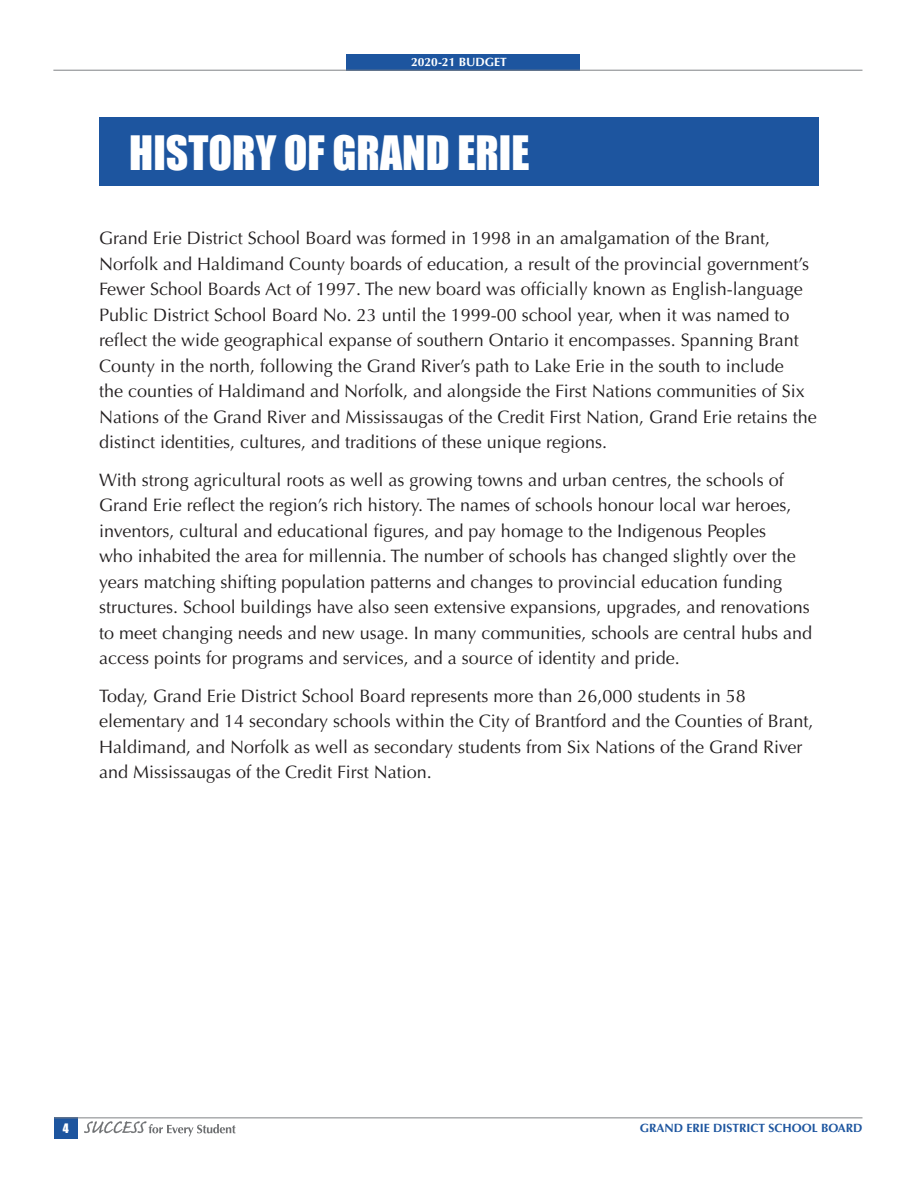
<style>
.page{position:relative;width:918px;height:1188px;background:#fff}
.page>*{position:absolute;margin:0;border:0;box-sizing:border-box;transform-origin:0 0}
.t1{font:43.5px "Impact";color:#fff}
.t2{font:18px/25.5px "Optima LT Std";color:#231f20}
.t3{font:700 12px "Optima LT Std";color:#1d559f}
.t4{font:700 12px "Optima LT Std";color:#fff}
.t5{font:12px "Impact";color:#fff}
</style>
<div class="page">
<div style="left:346px;top:54px;width:234px;height:16px;background:#1d559f"></div>
<hr style="left:53px;top:70px;width:809px;height:1px;background:#808285">
<div style="left:54px;top:1117px;width:23px;height:22px;background:#1d559f"></div>
<hr style="left:54px;top:1117px;width:808px;height:1px;background:#808285">
<svg style="left:84px;top:1121px;width:152px;height:15px"></svg>
<div style="left:99px;top:118px;width:720px;height:68px;background:#1d559f"></div>
<p class="t4" style="left:411px;top:55px;width:97px">2020-21 BUDGET</p>
<h1 class="t1" style="left:129px;top:119px;width:402px">HISTORY OF GRAND ERIE</h1>
<p class="t2" style="left:99px;top:226px;width:719px">Grand Erie District School Board was formed in 1998 in an amalgamation of the Brant, Norfolk and Haldimand County boards of education, a result of the provincial government’s Fewer School Boards Act of 1997. The new board was officially known as English-language Public District School Board No. 23 until the 1999-00 school year, when it was named to reflect the wide geographical expanse of southern Ontario it encompasses. Spanning Brant County in the north, following the Grand River’s path to Lake Erie in the south to include<br>the counties of Haldimand and Norfolk, and alongside the First Nations communities of Six Nations of the Grand River and Mississaugas of the Credit First Nation, Grand Erie retains the distinct identities, cultures, and traditions of these unique regions.</p>
<p class="t2" style="left:99px;top:467px;width:715px">With strong agricultural roots as well as growing towns and urban centres, the schools of Grand Erie reflect the region’s rich history. The names of schools honour local war heroes, inventors, cultural and educational figures, and pay homage to the Indigenous Peoples<br>who inhabited the area for millennia. The number of schools has changed slightly over the years matching shifting population patterns and changes to provincial education funding structures. School buildings have also seen extensive expansions, upgrades, and renovations to meet changing needs and new usage. In many communities, schools are central hubs and access points for programs and services, and a source of identity and pride.</p>
<p class="t2" style="left:99px;top:683px;width:716px">Today, Grand Erie District School Board represents more than 26,000 students in 58 elementary and 14 secondary schools within the City of Brantford and the Counties of Brant, Haldimand, and Norfolk as well as secondary students from Six Nations of the Grand River and Mississaugas of the Credit First Nation.</p>
<p class="t5" style="left:63px;top:1119px;width:7px">4</p>
<p class="t3" style="left:640px;top:1121px;width:224px">GRAND ERIE DISTRICT SCHOOL BOARD</p>
</div>
